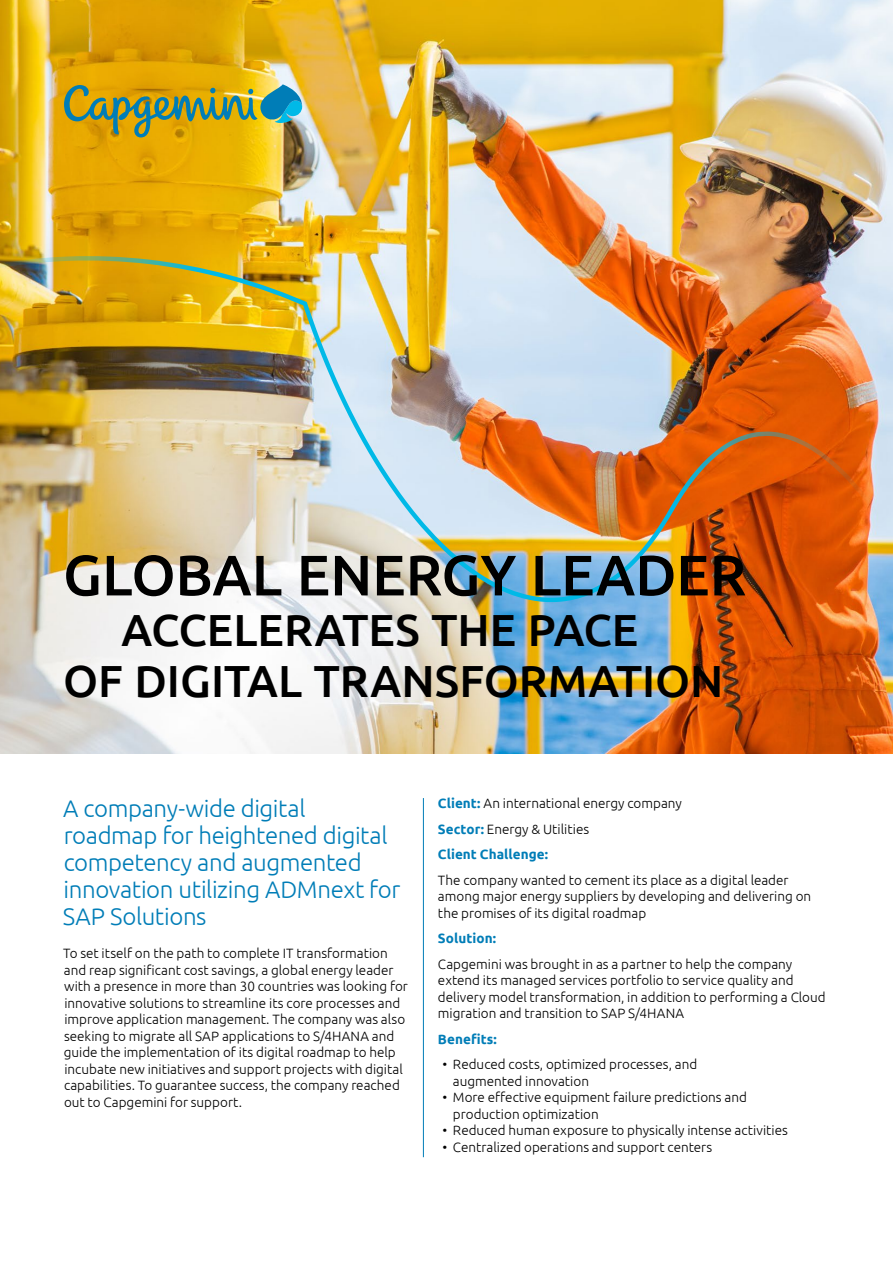
<style>
.page{position:relative;width:893px;height:1263px;background:#fff}
.page>*{position:absolute;margin:0;border:0;box-sizing:border-box;transform-origin:0 0}
.t1{font:500 57px "Ubuntu";color:#000}
.t2{font:500 45px/51px "Ubuntu";color:#000}
.t3{font:300 24px/27px "Ubuntu";letter-spacing:-.015em;color:#007db7}
.t4{font:300 13.5px/16.5px "Ubuntu";color:#000}
.t5{font:700 13.5px "Ubuntu";letter-spacing:.005em;color:#007db7}
.s1{font-weight:700;color:#007db7}
</style>
<div class="page">
<img style="left:0;top:0;width:893px;height:753px">
<img style="left:0;top:255px;width:893px;height:347px">
<hr style="left:423px;top:798px;width:1px;height:359px;background:#007db7">
<svg style="left:64px;top:84px;width:238px;height:53px;background:#a1a041"></svg>
<h1 class="t1" style="left:63px;top:539px;width:685px">GLOBAL ENERGY LEADER</h1>
<h2 class="t2" style="left:63px;top:603px;width:662px;text-indent:58px">ACCELERATES THE PACE<br>OF DIGITAL TRANSFORMATION</h2>
<h3 class="t3" style="left:63px;top:794px;width:339px">A company-wide digital roadmap for heightened digital competency and augmented innovation utilizing ADMnext for<br>SAP Solutions</h3>
<p class="t4" style="left:63px;top:945px;width:346px">To set itself on the path to complete IT transformation and reap significant cost savings, a global energy leader with a presence in more than 30 countries was looking for innovative solutions to streamline its core processes and improve application management. The company was also seeking to migrate all SAP applications to S/4HANA and guide the implementation of its digital roadmap to help incubate new initiatives and support projects with digital capabilities. To guarantee success, the company reached out to Capgemini for support.</p>
<p class="t4" style="left:438px;top:790px;width:245px;line-height:25.5px"><span class="s1">Client:</span> An international energy company<br><span class="s1">Sector:</span> Energy &amp; Utilities<br><span class="s1">Client Challenge:</span></p>
<p class="t4" style="left:438px;top:871px;width:375px">The company wanted to cement its place as a digital leader among major energy suppliers by developing and delivering on the promises of its digital roadmap</p>
<p class="t5" style="left:438px;top:930px;width:60px">Solution:</p>
<p class="t4" style="left:438px;top:955px;width:389px">Capgemini was brought in as a partner to help the company extend its managed services portfolio to service quality and delivery model transformation, in addition to performing a Cloud migration and transition to SAP S/4HANA</p>
<p class="t5" style="left:438px;top:1031px;width:60px">Benefits:</p>
<p class="t4" style="left:453px;top:1056px;width:246px;text-indent:-11px">• Reduced costs, optimized processes, and augmented innovation</p>
<p class="t4" style="left:453px;top:1089px;width:295px;text-indent:-11px">• More effective equipment failure predictions and production optimization</p>
<p class="t4" style="left:442px;top:1122px;width:347px">• Reduced human exposure to physically intense activities</p>
<p class="t4" style="left:442px;top:1138px;width:271px">• Centralized operations and support centers</p>
</div>
